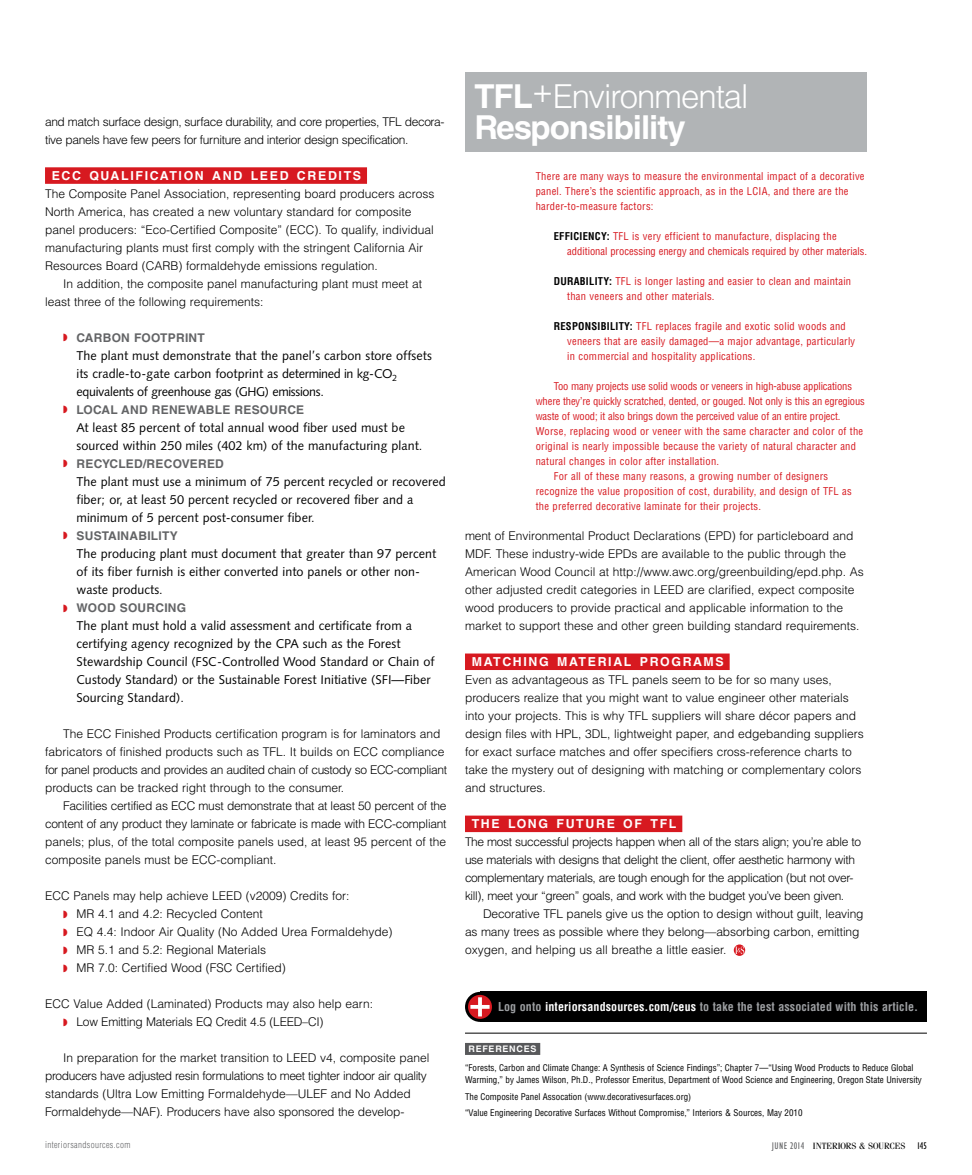
<style>
.page{position:relative;width:972px;height:1175px;background:#fff}
.page>*{position:absolute;margin:0;border:0;box-sizing:border-box;transform-origin:0 0}
.t1{font:700 33px/31.5px "Helvetica LT Std";letter-spacing:-.03em;color:#fff}
.t2{font:12.75px/18px "Humanist 531 BT Roman A";color:#000}
.t3{font:700 12.3px "Helvetica LT Std";letter-spacing:.135em;color:#fff}
.t4{font:300 12px/18px "Helvetica LT Std";color:#000}
.t5{font:300 12px/18px "Helvetica LT Std";letter-spacing:-.03em;color:#000}
.t6{font:700 12px "Helvetica LT Std";letter-spacing:.02em;color:#636466}
.t7{font:700 condensed 12px "Helvetica LT Std";letter-spacing:.01em;color:#9d9fa2}
.t8{font:condensed 10.5px/15px "Helvetica LT Std";letter-spacing:.025em;color:#d71920}
.t9{font:condensed 10.5px "Helvetica LT Std";letter-spacing:-.01em;color:#d71920}
.t10{font:condensed 10.5px/15px "Helvetica LT Std";color:#d71920}
.t11{font:condensed 9px/12px "Helvetica LT Std";color:#000}
.t12{font:9px "Fenice Std";color:#000}
.t13{font:300 condensed 9px "Helvetica LT Std";letter-spacing:.04em;color:#636466}
.t14{font:700 9px "Helvetica LT Std";letter-spacing:.08em;color:#fff}
.s1{color:#d71920}
.s2{font-weight:300}
.s3{font-weight:700;color:#000}
.s4{color:#fff}
.s5{font-family:"Humanist 521 BT";font-stretch:condensed;font-size:9.75px;color:#636466}
.s6{font-family:"Humanist 521 BT";font-stretch:condensed;font-size:9.75px}
</style>
<div class="page">
<div style="left:45px;top:167px;width:322px;height:17px;background:#d71920"></div>
<div style="left:465px;top:653px;width:265px;height:17px;background:#d71920"></div>
<div style="left:465px;top:815px;width:217px;height:17px;background:#d71920"></div>
<svg style="left:734px;top:944px;width:11px;height:12px"></svg>
<svg style="left:735px;top:946px;width:9px;height:8px"></svg>
<div style="left:465px;top:1042px;width:75px;height:12px;background:#58595b"></div>
<hr style="left:465px;top:1032px;width:462px;height:1px;background:#000">
<div style="left:480px;top:991px;width:447px;height:30px;background:#000"></div>
<svg style="left:467px;top:993px;width:27px;height:27px"></svg>
<div style="left:465px;top:991px;width:30px;height:30px;border:3px solid #000;border-radius:50%"></div>
<svg style="left:478px;top:997px;width:4px;height:19px"></svg>
<hr style="left:470px;top:1005px;width:20px;height:3px;background:#fff">
<div style="left:465px;top:72px;width:402px;height:80px;background:#b1b4b6"></div>
<p class="t5" style="left:45px;top:113px;width:401px">and match surface design, surface durability, and core properties, TFL decora&shy;tive panels have few peers for furniture and interior design specification.</p>
<p class="t3" style="left:52px;top:168px;width:311px">ECC QUALIFICATION AND LEED CREDITS</p>
<p class="t4" style="left:45px;top:185px;width:391px">The Composite Panel Association, representing board producers across North America, has created a new voluntary standard for composite panel producers: “Eco-Certified Composite” (ECC). To qualify, individual manufacturing plants must first comply with the stringent California Air Resources Board (CARB) formaldehyde emissions regulation.</p>
<p class="t4" style="left:45px;top:275px;width:379px;text-indent:18px">In addition, the composite panel manufacturing plant must meet at least three of the following requirements:</p>
<p class="t6" style="left:63px;top:330px;width:143px"><span class="s1">◗</span> CARBON FOOTPRINT</p>
<p class="t2" style="left:77px;top:346px;width:357px">The plant must demonstrate that the panel’s carbon store offsets its cradle-to-gate carbon footprint as determined in kg-CO<sub>2 </sub>equivalents of greenhouse gas (GHG) emissions.</p>
<p class="t6" style="left:63px;top:402px;width:243px"><span class="s1">◗</span> LOCAL AND RENEWABLE RESOURCE</p>
<p class="t2" style="left:77px;top:418px;width:347px">At least 85 percent of total annual wood fiber used must be sourced within 250 miles (402 km) of the manufacturing plant.</p>
<p class="t6" style="left:63px;top:456px;width:162px"><span class="s1">◗</span> RECYCLED/RECOVERED</p>
<p class="t2" style="left:77px;top:472px;width:371px">The plant must use a minimum of 75 percent recycled or recovered fiber; or, at least 50 percent recycled or recovered fiber and a minimum of 5 percent post-consumer fiber.</p>
<p class="t6" style="left:63px;top:528px;width:116px"><span class="s1">◗</span> SUSTAINABILITY</p>
<p class="t2" style="left:77px;top:544px;width:361px">The producing plant must document that greater than 97 percent of its fiber furnish is either converted into panels or other non&shy;waste products.</p>
<p class="t6" style="left:63px;top:600px;width:125px"><span class="s1">◗</span> WOOD SOURCING</p>
<p class="t2" style="left:77px;top:616px;width:360px">The plant must hold a valid assessment and certificate from a certifying agency recognized by the CPA such as the Forest Stewardship Council (FSC-Controlled Wood Standard or Chain of Custody Standard) or the Sustainable Forest Initiative (SFI—Fiber Sourcing Standard).</p>
<p class="t4" style="left:45px;top:725px;width:404px;text-indent:18px">The ECC Finished Products certification program is for laminators and fabricators of finished products such as TFL. It builds on ECC compliance for panel products and provides an audited chain of custody so ECC-compliant products can be tracked right through to the consumer.</p>
<p class="t4" style="left:45px;top:797px;width:403px;text-align:justify;text-indent:18px">Facilities certified as ECC must demonstrate that at least 50 percent of the content of any product they laminate or fabricate is made with ECC-compliant panels; plus, of the total composite panels used, at least 95 percent of the composite panels must be ECC-compliant.</p>
<p class="t4" style="left:63px;top:887px;width:331px;text-indent:-18px">ECC Panels may help achieve LEED (v2009) Credits for:<br><span class="s1">◗</span> MR 4.1 and 4.2: Recycled Content<br><span class="s1">◗</span> EQ 4.4: Indoor Air Quality (No Added Urea Formaldehyde) <span class="s1">◗</span> MR 5.1 and 5.2: Regional Materials<br><span class="s1">◗</span> MR 7.0: Certified Wood (FSC Certified)</p>
<p class="t4" style="left:63px;top:995px;width:312px;text-indent:-18px">ECC Value Added (Laminated) Products may also help earn: <span class="s1">◗</span> Low Emitting Materials EQ Credit 4.5 (LEED–CI)</p>
<p class="t4" style="left:45px;top:1049px;width:386px;text-indent:18px">In preparation for the market transition to LEED v4, composite panel producers have adjusted resin formulations to meet tighter indoor air quality standards (Ultra Low Emitting Formaldehyde—ULEF and No Added Formaldehyde—NAF). Producers have also sponsored the develop-</p>
<h1 class="t1" style="left:474px;top:80px;width:276px">TFL<sup>+</sup><span class="s2">Environmental<br></span>Responsibility</h1>
<p class="t8" style="left:536px;top:168px;width:330px">There are many ways to measure the environmental impact of a decorative panel. There’s the scientific approach, as in the LCIA, and there are the harder-to-measure factors:</p>
<p class="t10" style="left:567px;top:228px;width:301px;text-indent:-14px"><span class="s3">EFFICIENCY:</span> TFL is very efficient to manufacture, displacing the additional processing energy and chemicals required by other materials.</p>
<p class="t8" style="left:567px;top:273px;width:285px;text-indent:-14px"><span class="s3">DURABILITY:</span> TFL is longer lasting and easier to clean and maintain than veneers and other materials.</p>
<p class="t8" style="left:567px;top:318px;width:290px;text-indent:-14px"><span class="s3">RESPONSIBILITY:</span> TFL replaces fragile and exotic solid woods and veneers that are easily damaged—a major advantage, particularly in commercial and hospitality applications.</p>
<p class="t9" style="left:554px;top:379px;width:300px">Too many projects use solid woods or veneers in high-abuse applications</p>
<p class="t9" style="left:536px;top:394px;width:331px">where they’re quickly scratched, dented, or gouged. Not only is this an egregious</p>
<p class="t9" style="left:536px;top:409px;width:306px">waste of wood; it also brings down the perceived value of an entire project.</p>
<p class="t8" style="left:536px;top:423px;width:329px">Worse, replacing wood or veneer with the same character and color of the</p>
<p class="t8" style="left:536px;top:438px;width:322px">original is nearly impossible because the variety of natural character and</p>
<p class="t8" style="left:536px;top:453px;width:185px">natural changes in color after installation.</p>
<p class="t8" style="left:554px;top:468px;width:276px">For all of these many reasons, a growing number of designers</p>
<p class="t8" style="left:536px;top:483px;width:317px">recognize the value proposition of cost, durability, and design of TFL as</p>
<p class="t8" style="left:536px;top:498px;width:227px">the preferred decorative laminate for their projects.</p>
<p class="t4" style="left:465px;top:527px;width:400px">ment of Environmental Product Declarations (EPD) for particleboard and MDF. These industry-wide EPDs are available to the public through the American Wood Council at http://www.awc.org/greenbuilding/epd.php. As other adjusted credit categories in LEED are clarified, expect composite wood producers to provide practical and applicable information to the market to support these and other green building standard requirements.</p>
<p class="t3" style="left:472px;top:654px;width:254px">MATCHING MATERIAL PROGRAMS</p>
<p class="t4" style="left:465px;top:671px;width:400px">Even as advantageous as TFL panels seem to be for so many uses, producers realize that you might want to value engineer other materials into your projects. This is why TFL suppliers will share décor papers and design files with HPL, 3DL, lightweight paper, and edgebanding suppliers for exact surface matches and offer specifiers cross-reference charts to take the mystery out of designing with matching or complementary colors and structures.</p>
<p class="t3" style="left:472px;top:816px;width:206px">THE LONG FUTURE OF TFL</p>
<p class="t5" style="left:465px;top:833px;width:398px">The most successful projects happen when all of the stars align; you’re able to use materials with designs that delight the client, offer aesthetic harmony with complementary materials, are tough enough for the application (but not over&shy;kill), meet your “green” goals, and work with the budget you’ve been given.</p>
<p class="t4" style="left:465px;top:905px;width:400px;text-indent:18px">Decorative TFL panels give us the option to design without guilt, leaving as many trees as possible where they belong—absorbing carbon, emitting oxygen, and helping us all breathe a little easier.</p>
<p class="t7" style="left:498px;top:999px;width:422px">Log onto <span class="s4">interiorsandsources.com/ceus</span> to take the test associated with this article.</p>
<p class="t14" style="left:468px;top:1043px;width:69px">REFERENCES</p>
<p class="t11" style="left:465px;top:1062px;width:458px">“Forests, Carbon and Climate Change: A Synthesis of Science Findings”; Chapter 7—“Using Wood Products to Reduce Global<br>Warming,” by James Wilson, Ph.D., Professor Emeritus, Department of Wood Science and Engineering, Oregon State University</p>
<p class="t11" style="left:465px;top:1088px;width:339px;line-height:16.5px">The Composite Panel Assocation (www.decorativesurfaces.org)<br>“Value Engineering Decorative Surfaces Without Compromise,” Interiors &amp; Sources, May 2010</p>
<p class="t13" style="left:45px;top:1139px;width:87px">interiorsandsources.com</p>
<p class="t12" style="left:772px;top:1140px;width:157px"><span class="s5">JUNE 2014</span> INTERIORS &amp; SOURCES <span class="s6">145</span></p>
</div>
